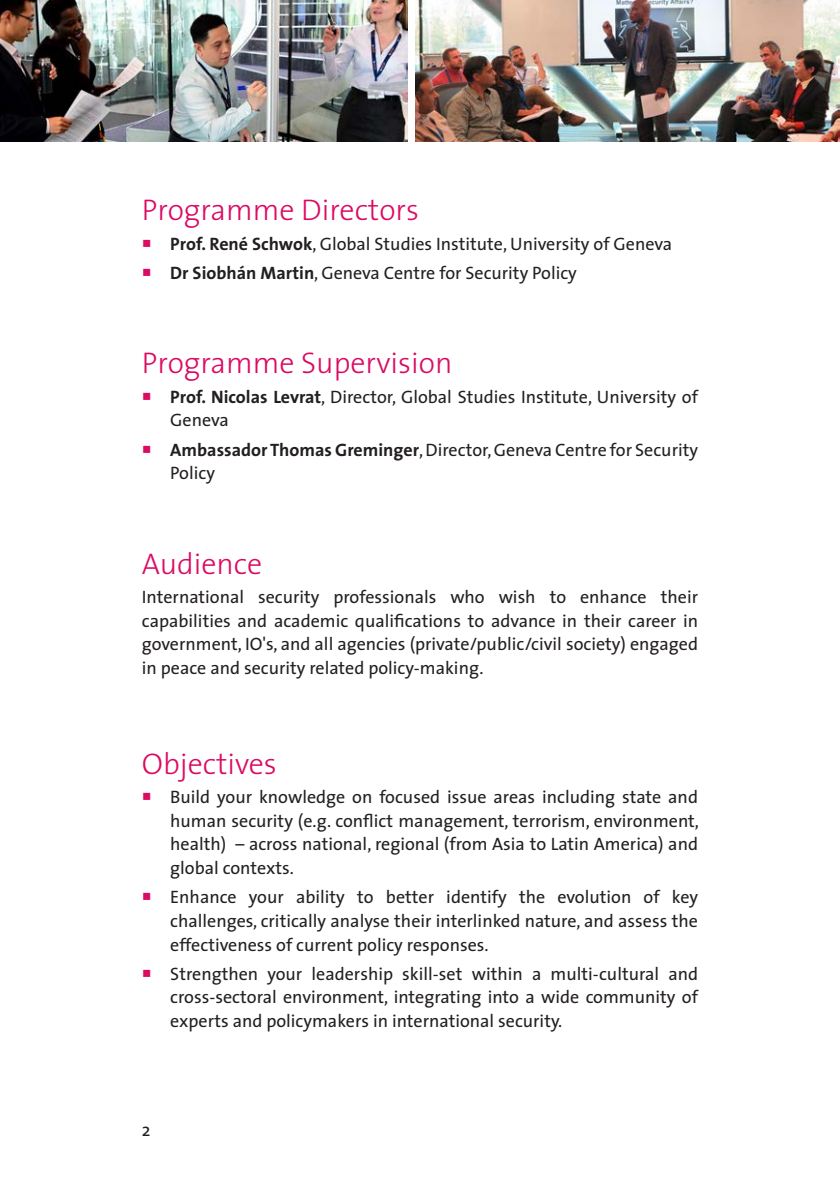
<style>
.page{position:relative;width:840px;height:1191px;background:#fff}
.page>*{position:absolute;margin:0;border:0;box-sizing:border-box;transform-origin:0 0}
.texte{font:300 30px "The Sans";color:#db0a62}
.texte-2{font:18px/23.6px "The Sans";color:#231f20;text-align:justify}
.retrait5{font:18px/23.6px "The Sans";color:#231f20}
.s1{color:#db0a62}
.s2{font-weight:700}
</style>
<div class="page">
<img style="left:0;top:0;width:407px;height:142px">
<img style="left:415px;top:0;width:424px;height:142px">
<p class="texte" style="left:142px;top:185px;width:278px">Programme Directors</p>
<p class="retrait5" style="left:142px;top:231px;width:531px"><span class="s1">○</span> <span class="s2">Prof. René Schwok</span>, Global Studies Institute, University of Geneva</p>
<p class="retrait5" style="left:142px;top:261px;width:436px"><span class="s1">○</span> <span class="s2">Dr Siobhán Martin</span>, Geneva Centre for Security Policy</p>
<p class="texte" style="left:142px;top:338px;width:312px">Programme Supervision</p>
<p class="retrait5" style="left:170px;top:384px;width:529px;text-indent:-28px"><span class="s1">○</span> <span class="s2">Prof. Nicolas Levrat</span>, Director, Global Studies Institute, University of<br>Geneva</p>
<p class="retrait5" style="left:170px;top:437px;width:529px;text-indent:-28px"><span class="s1">○</span> <span class="s2">Ambassador Thomas Greminger</span>,Director,Geneva Centre for Security<br>Policy</p>
<p class="texte" style="left:142px;top:539px;width:122px">Audience</p>
<p class="retrait5" style="left:142px;top:584px;width:557px;text-align:justify">International security professionals who wish to enhance their capabilities and academic qualifications to advance in their career in government, IO's, and all agencies (private/public/civil society) engaged in peace and security related policy-making.</p>
<p class="texte" style="left:142px;top:739px;width:136px">Objectives</p>
<p class="texte-2" style="left:170px;top:784px;width:530px;text-indent:-28px"><span class="s1">○</span> Build your knowledge on focused issue areas including state and human security (e.g. conflict management, terrorism, environment, health) – across national, regional (from Asia to Latin America) and global contexts.</p>
<p class="texte-2" style="left:170px;top:885px;width:529px;text-indent:-28px"><span class="s1">○</span> Enhance your ability to better identify the evolution of key challenges, critically analyse their interlinked nature, and assess the effectiveness of current policy responses.</p>
<p class="texte-2" style="left:170px;top:961px;width:529px;text-indent:-28px"><span class="s1">○</span> Strengthen your leadership skill-set within a multi-cultural and cross-sectoral environment, integrating into a wide community of experts and policymakers in international security.</p>
<p class="retrait5" style="left:142px;top:1117px;width:10px">2</p>
</div>
